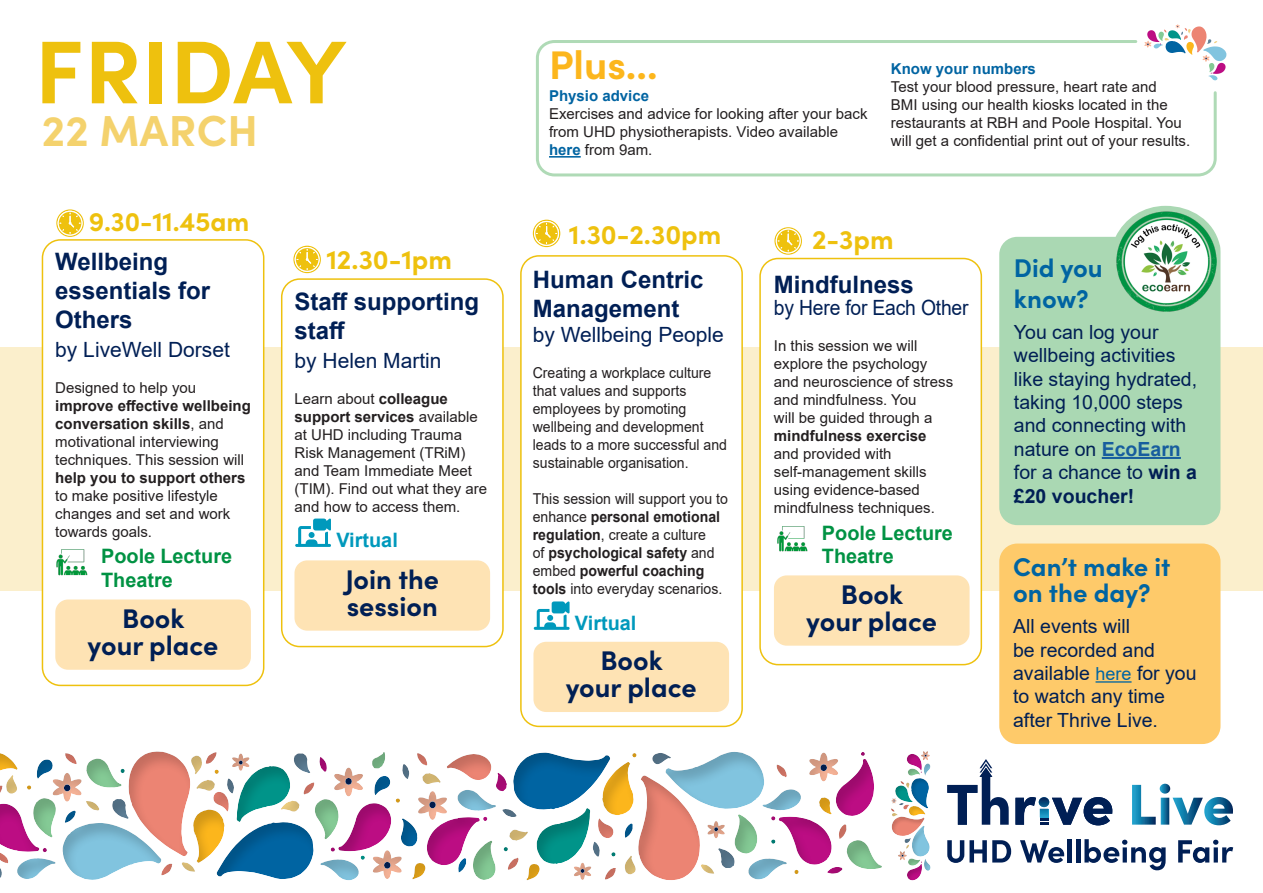
<style>
.page{position:relative;width:1263px;height:893px;background:#fff}
.page>*{position:absolute;margin:0;border:0;box-sizing:border-box;transform-origin:0 0}
.t1{font:700 89.25px "Sofia Pro";letter-spacing:.01em;color:#eec10e}
.t2{font:700 43.5px "Sofia Pro";letter-spacing:.01em;color:#f4d26d}
.t3{font:700 40.05px "Sofia Pro";color:#fcb61c}
.t4{font:700 27px "Sofia Pro";color:#001f55}
.t5{font:700 27px "Sofia Pro";color:#eec10e}
.t6{font:700 25.65px/25.5px "Sofia Pro";color:#0064a2}
.t7{font:700 24px/28.8px "Arial";color:#001f55}
.t8{font:21px "Arial";color:#001f55}
.t9{font:21px "Arial";color:#001f55;scale:.92 1}
.t10{font:700 19.8px/23.9px "Arial";color:#009243}
.t11{font:700 19.8px "Arial";color:#0099bc}
.t12{font:19.5px/23.4px "Arial";color:#001f55}
.t13{font:700 19.5px/23.4px "Arial";color:#001f55}
.t14{font:15px/18px "Arial";color:#231f20}
.t15{font:15px/18px "Arial";color:#231f20;scale:.94 1}
.t16{font:700 15px "Arial";color:#0064a2}
.s1{font-weight:700}
.s2{font-weight:700;color:#0064a2}
.s3{font-size:18px;color:#0064a2}
.s4{font-weight:700;color:#175d9e}
.s5{font-weight:400}
</style>
<div class="page">
<svg style="left:947px;top:840px;width:64px;height:23px"></svg>
<svg style="left:1020px;top:840px;width:44px;height:23px"></svg>
<div style="left:1067px;top:839px;width:5px;height:23px;background:#001f55"></div>
<hr style="left:1076px;top:839px;width:4px;height:23px;background:#001f55">
<svg style="left:1084px;top:839px;width:81px;height:31px"></svg>
<svg style="left:1178px;top:840px;width:55px;height:23px"></svg>
<svg style="left:1015px;top:797px;width:97px;height:28px"></svg>
<svg style="left:947px;top:759px;width:62px;height:66px"></svg>
<svg style="left:1132px;top:784px;width:101px;height:41px"></svg>
<div style="left:889px;top:750px;width:44px;height:132px;background:#231f20;opacity:.2"></div>
<div style="left:0;top:751px;width:882px;height:131px;background:#231f20;opacity:.2"></div>
<div style="left:0;top:347px;width:1263px;height:243px;background:#fbefcc"></div>
<svg style="left:56px;top:209px;width:28px;height:28px"></svg>
<div style="left:42px;top:240px;width:222px;height:445px;background:#fff;border-radius:18px"></div>
<div style="left:42px;top:239px;width:222px;height:447px;border:2px solid #eec10e;border-radius:18px"></div>
<div style="left:55px;top:599px;width:196px;height:71px;background:#fee3b4;border-radius:13px"></div>
<img style="left:56px;top:549px;width:32px;height:27px">
<div style="left:282px;top:279px;width:221px;height:368px;background:#fff;border-radius:18px"></div>
<div style="left:281px;top:278px;width:223px;height:369px;border:2px solid #eec10e;border-radius:18px"></div>
<div style="left:294px;top:560px;width:196px;height:71px;background:#fee3b4;border-radius:13px"></div>
<svg style="left:295px;top:518px;width:36px;height:29px"></svg>
<svg style="left:293px;top:246px;width:28px;height:27px"></svg>
<div style="left:521px;top:256px;width:221px;height:470px;background:#fff;border-radius:18px"></div>
<div style="left:520px;top:255px;width:223px;height:472px;border:2px solid #eec10e;border-radius:18px"></div>
<div style="left:533px;top:642px;width:196px;height:70px;background:#fee3b4;border-radius:13px"></div>
<svg style="left:534px;top:601px;width:36px;height:29px"></svg>
<svg style="left:532px;top:220px;width:28px;height:27px"></svg>
<div style="left:760px;top:259px;width:221px;height:406px;background:#fff;border-radius:18px"></div>
<div style="left:759px;top:258px;width:223px;height:407px;border:2px solid #eec10e;border-radius:18px"></div>
<img style="left:777px;top:526px;width:31px;height:26px">
<div style="left:774px;top:575px;width:195px;height:71px;background:#fee3b4;border-radius:13px"></div>
<svg style="left:774px;top:227px;width:28px;height:28px"></svg>
<div style="left:999px;top:544px;width:221px;height:200px;background:#feca6a;border-radius:18px"></div>
<hr style="left:1095px;top:681px;width:36px;height:2px;background:#0064a2">
<svg style="left:999px;top:206px;width:221px;height:319px;background:#b0dab8"></svg>
<img style="left:1116px;top:211px;width:100px;height:100px">
<hr style="left:1102px;top:457px;width:79px;height:2px;background:#175d9e">
<svg style="left:536px;top:40px;width:681px;height:137px"></svg>
<svg style="left:1144px;top:24px;width:82px;height:56px"></svg>
<hr style="left:549px;top:156px;width:32px;height:2px;background:#0064a2">
<p class="t1" style="left:35px;top:3px;width:313px">FRIDAY</p>
<p class="t2" style="left:42px;top:97px;width:218px">22 MARCH</p>
<p class="t5" style="left:89px;top:201px;width:162px">9.30-11.45am</p>
<p class="t7" style="left:55px;top:248px;width:156px">Wellbeing essentials for<br>Others</p>
<p class="t8" style="left:55px;top:335px;width:176px">by LiveWell Dorset</p>
<p class="t14" style="left:55px;top:379px;width:197px">Designed to help you <span class="s1">improve effective wellbeing conversation skills</span>, and motivational interviewing techniques. This session will <span class="s1">help you to support others </span>to make positive lifestyle changes and set and work towards goals.</p>
<p class="t10" style="left:101px;top:544px;width:133px">Poole Lecture<br>Theatre</p>
<p class="t4" style="left:122px;top:598px;width:64px">Book</p>
<p class="t4" style="left:88px;top:625px;width:132px">your place</p>
<p class="t5" style="left:326px;top:238px;width:127px">12.30-1pm</p>
<p class="t7" style="left:294px;top:287px;width:186px">Staff supporting staff</p>
<p class="t8" style="left:294px;top:346px;width:149px">by Helen Martin</p>
<p class="t14" style="left:294px;top:389px;width:194px">Learn about <span class="s1">colleague support services</span> available at UHD including Trauma<br>Risk Management (TRiM) and Team Immediate Meet (TIM). Find out what they are and how to access them.</p>
<p class="t11" style="left:336px;top:526px;width:63px">Virtual</p>
<p class="t4" style="left:345px;top:559px;width:95px">Join the</p>
<p class="t4" style="left:347px;top:586px;width:93px">session</p>
<p class="t3" style="left:549px;top:34px;width:110px">Plus...</p>
<p class="t16" style="left:549px;top:85px;width:102px">Physio advice</p>
<p class="t14" style="left:549px;top:105px;width:320px">Exercises and advice for looking after your back from UHD physiotherapists. Video available <span class="s2">here</span> from 9am.</p>
<p class="t16" style="left:891px;top:58px;width:147px">Know your numbers</p>
<p class="t14" style="left:891px;top:78px;width:301px">Test your blood pressure, heart rate and<br>BMI using our health kiosks located in the restaurants at RBH and Poole Hospital. You will get a confidential print out of your results.</p>
<p class="t5" style="left:569px;top:214px;width:154px">1.30-2.30pm</p>
<p class="t7" style="left:533px;top:265px;width:172px">Human Centric<br>Management</p>
<p class="t8" style="left:533px;top:320px;width:193px">by Wellbeing People</p>
<p class="t15" style="left:533px;top:363px;width:208px">Creating a workplace culture that values and supports employees by promoting wellbeing and development leads to a more successful and sustainable organisation.</p>
<p class="t15" style="left:533px;top:489px;width:209px">This session will support you to enhance <span class="s1">personal emotional regulation</span>, create a culture<br>of <span class="s1">psychological safety</span> and embed <span class="s1">powerful coaching tools</span> into everyday scenarios.</p>
<p class="t11" style="left:575px;top:609px;width:63px">Virtual</p>
<p class="t4" style="left:600px;top:640px;width:64px">Book</p>
<p class="t4" style="left:566px;top:667px;width:132px">your place</p>
<p class="t5" style="left:812px;top:219px;width:83px">2-3pm</p>
<p class="t7" style="left:774px;top:270px;width:142px">Mindfulness</p>
<p class="t9" style="left:774px;top:293px;width:213px">by Here for Each Other</p>
<p class="t14" style="left:774px;top:337px;width:181px">In this session we will explore the psychology and neuroscience of stress and mindfulness. You<br>will be guided through a <span class="s1">mindfulness exercise</span></p>
<p class="t14" style="left:774px;top:445px;width:119px">and provided with</p>
<p class="t14" style="left:774px;top:463px;width:154px">self-management skills</p>
<p class="t14" style="left:774px;top:481px;width:162px">using evidence-based mindfulness techniques.</p>
<p class="t10" style="left:822px;top:521px;width:133px">Poole Lecture<br>Theatre</p>
<p class="t4" style="left:841px;top:574px;width:64px">Book</p>
<p class="t4" style="left:806px;top:601px;width:132px">your place</p>
<p class="t12" style="left:1013px;top:615px;width:185px">All events will<br>be recorded and available <span class="s3">here</span> for you to watch any time after Thrive Live.</p>
<p class="t6" style="left:1014px;top:253px;width:90px">Did you</p>
<p class="t6" style="left:1014px;top:284px;width:76px">know?</p>
<p class="t12" style="left:1014px;top:320px;width:146px">You can log your</p>
<p class="t12" style="left:1014px;top:344px;width:185px">wellbeing activities like staying hydrated, taking 10,000 steps and connecting with nature on <span class="s4">EcoEarn</span></p>
<p class="t13" style="left:1014px;top:461px;width:185px"><span class="s5">for a chance to</span> win a £20 voucher!</p>
<p class="t6" style="left:1013px;top:553px;width:159px">Can’t make it on the day?</p>
</div>
